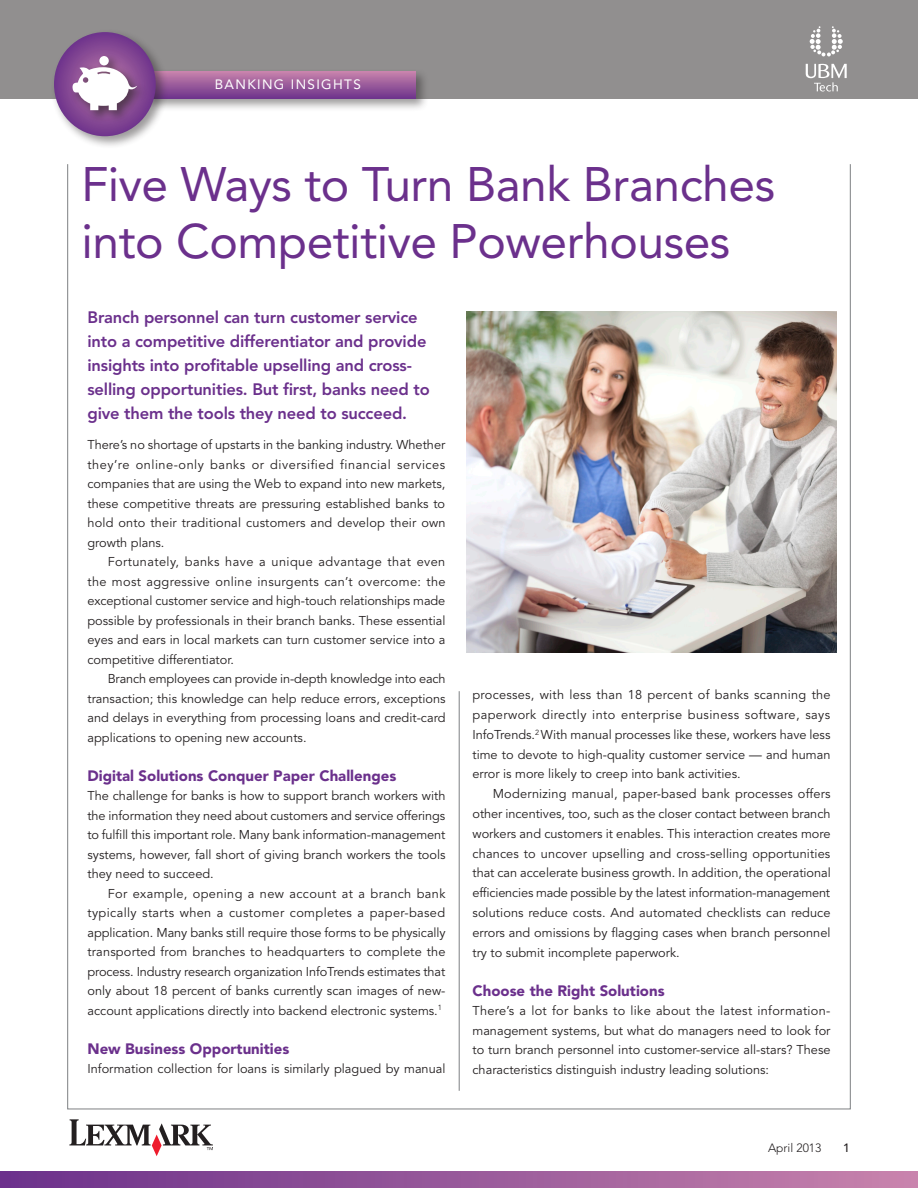
<style>
.page{position:relative;width:918px;height:1188px;background:#fff}
.page>*{position:absolute;margin:0;border:0;box-sizing:border-box;transform-origin:0 0}
.dek{font:48px/57px "Avenir LT Std";letter-spacing:-.01em;color:#6b308c}
.intro_para{font:800 16.5px/24px "Avenir LT Std";letter-spacing:-.01em;color:#6b308c}
.subhead{font:900 15px "Avenir LT Std";color:#6b308c}
.t1{font:13.5px "Avenir LT Std";letter-spacing:.1em;color:#fff}
.body_copy{font:12.75px/19.5px "Avenir LT Std";color:#231f20;text-align:justify}
.t2{font:300 12px "Avenir LT Std";color:#231f20}
.t3{font:500 12px "Avenir LT Std";color:#231f20}
</style>
<div class="page">
<div style="left:0;top:0;width:918px;height:99px;background:#918f8f"></div>
<div style="left:142px;top:68px;width:287px;height:44px;background:#231f20;opacity:.45"></div>
<div style="left:146px;top:71px;width:270px;height:28px;background:linear-gradient(to bottom,#c984ac,#6f358c)"></div>
<img style="left:467px;top:311px;width:369px;height:341px">
<div style="left:0;top:1172px;width:918px;height:16px;background:linear-gradient(to right,#6a308a,#c883ac)"></div>
<hr style="left:459px;top:691px;width:1px;height:400px;background:#7e8083">
<div style="left:51px;top:29px;width:118px;height:120px;background:#231f20;opacity:.45"></div>
<svg style="left:54px;top:32px;width:102px;height:104px"></svg>
<div style="left:99px;top:56px;width:10px;height:9px;background:#fff;border-radius:50%"></div>
<svg style="left:69px;top:1119px;width:144px;height:37px"></svg>
<svg style="left:810px;top:26px;width:33px;height:30px"></svg>
<svg style="left:806px;top:64px;width:41px;height:28px"></svg>
<p class="t1" style="left:215px;top:77px;width:148px">BANKING INSIGHTS</p>
<p class="dek" style="left:82px;top:156px;width:695px">Five Ways to Turn Bank Branches into Competitive Powerhouses</p>
<p class="intro_para" style="left:87px;top:305px;width:344px">Branch personnel can turn customer service into a competitive differentiator and provide insights into profitable upselling and cross&shy;selling opportunities. But first, banks need to give them the tools they need to succeed.</p>
<p class="body_copy" style="left:87px;top:435px;width:360px">There’s no shortage of upstarts in the banking industry. Whether they’re online-only banks or diversified financial services companies that are using the Web to expand into new markets, these competitive threats are pressuring established banks to hold onto their traditional customers and develop their own growth plans.</p>
<p class="body_copy" style="left:87px;top:552px;width:360px;text-indent:20px">Fortunately, banks have a unique advantage that even the most aggressive online insurgents can’t overcome: the exceptional customer service and high-touch relationships made possible by professionals in their branch banks. These essential eyes and ears in local markets can turn customer service into a competitive differentiator.</p>
<p class="body_copy" style="left:87px;top:669px;width:360px;text-indent:20px">Branch employees can provide in-depth knowledge into each transaction; this knowledge can help reduce errors, exceptions and delays in everything from processing loans and credit-card applications to opening new accounts.</p>
<p class="subhead" style="left:87px;top:766px;width:310px">Digital Solutions Conquer Paper Challenges</p>
<p class="body_copy" style="left:87px;top:786px;width:360px">The challenge for banks is how to support branch workers with the information they need about customers and service offerings to fulfill this important role. Many bank information-management systems, however, fall short of giving branch workers the tools they need to succeed.</p>
<p class="body_copy" style="left:87px;top:884px;width:360px;text-indent:20px">For example, opening a new account at a branch bank typically starts when a customer completes a paper-based application. Many banks still require those forms to be physically transported from branches to headquarters to complete the process. Industry research organization InfoTrends estimates that only about 18 percent of banks currently scan images of new&shy;account applications directly into backend electronic systems.<sup>1</sup></p>
<p class="subhead" style="left:87px;top:1039px;width:203px">New Business Opportunities</p>
<p class="body_copy" style="left:87px;top:1059px;width:360px">Information collection for loans is similarly plagued by manual</p>
<p class="body_copy" style="left:472px;top:685px;width:360px">processes, with less than 18 percent of banks scanning the paperwork directly into enterprise business software, says InfoTrends.<sup>2</sup> With manual processes like these, workers have less time to devote to high-quality customer service — and human error is more likely to creep into bank activities.</p>
<p class="body_copy" style="left:472px;top:784px;width:360px;text-indent:20px">Modernizing manual, paper-based bank processes offers other incentives, too, such as the closer contact between branch workers and customers it enables. This interaction creates more chances to uncover upselling and cross-selling opportunities that can accelerate business growth. In addition, the operational efficiencies made possible by the latest information-management solutions reduce costs. And automated checklists can reduce errors and omissions by flagging cases when branch personnel try to submit incomplete paperwork.</p>
<p class="subhead" style="left:472px;top:981px;width:194px">Choose the Right Solutions</p>
<p class="body_copy" style="left:472px;top:1001px;width:360px">There’s a lot for banks to like about the latest information&shy;management systems, but what do managers need to look for to turn branch personnel into customer-service all-stars? These characteristics distinguish industry leading solutions:</p>
<p class="t2" style="left:768px;top:1140px;width:55px">April 2013</p>
<p class="t3" style="left:843px;top:1140px;width:8px">1</p>
</div>
